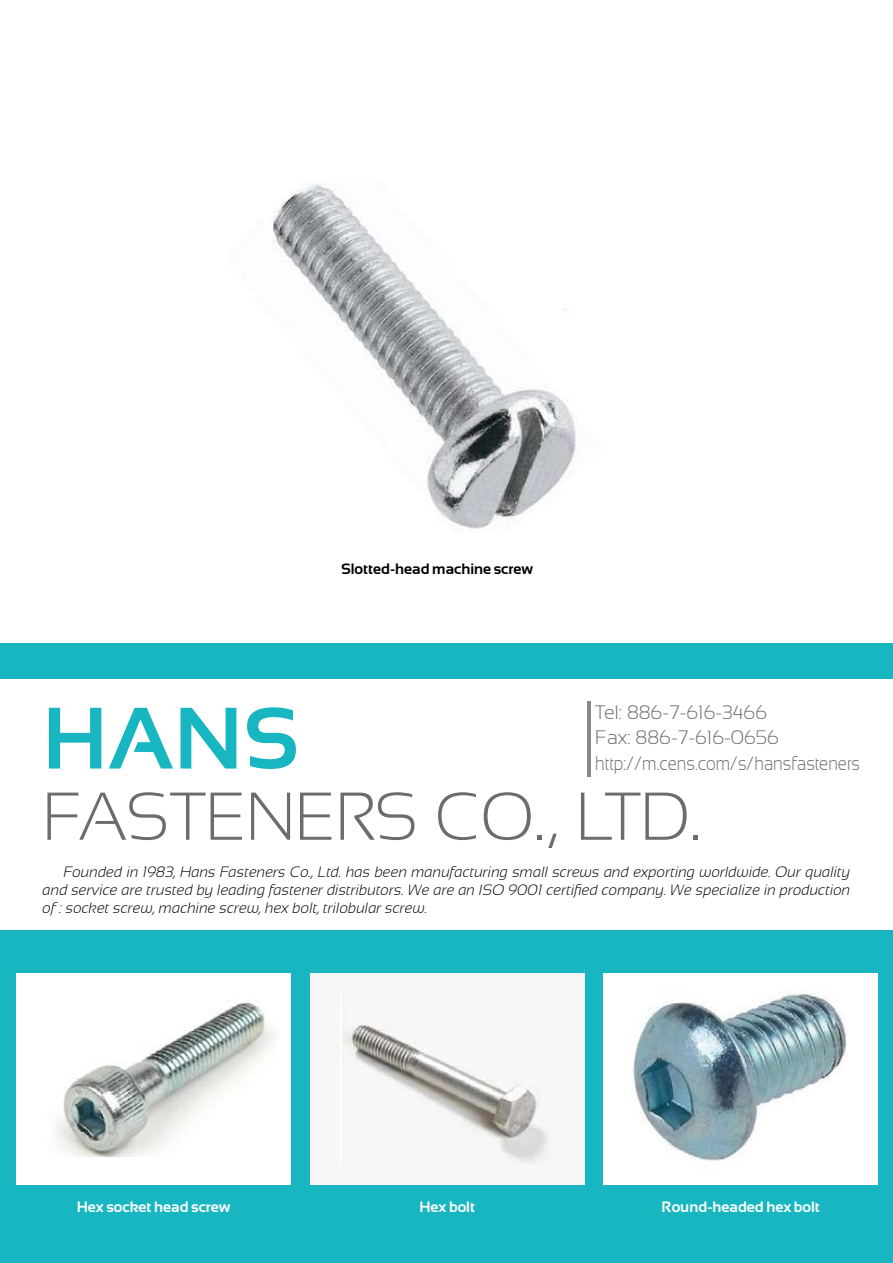
<style>
.page{position:relative;width:893px;height:1263px;background:#fff}
.page>*{position:absolute;margin:0;border:0;box-sizing:border-box;transform-origin:0 0}
.t1{font:700 87px "Sansation";color:#17b6c0}
.t2{font:300 67.5px "Sansation";color:#6d6c6c}
.t3{font:300 19.5px/25.5px "Sansation";color:#6d6c6c}
.t4{font:italic 300 15px/18px "Sansation";color:#000;text-align:justify}
.t5{font:700 15px "Sansation";color:#fff}
.t6{font:700 15px "Sansation";color:#000}
</style>
<div class="page">
<div style="left:0;top:643px;width:893px;height:620px;background:#17b6c0"></div>
<div style="left:0;top:679px;width:893px;height:251px;background:#fff"></div>
<div style="left:17px;top:973px;width:274px;height:212px;background:#fff"></div>
<div style="left:310px;top:973px;width:274px;height:212px;background:#f7f7f7"></div>
<div style="left:604px;top:973px;width:274px;height:212px;background:#fff"></div>
<img style="left:272px;top:181px;width:306px;height:348px">
<img style="left:56px;top:1002px;width:218px;height:154px">
<img style="left:343px;top:1024px;width:203px;height:137px">
<img style="left:632px;top:993px;width:215px;height:168px">
<hr style="left:587px;top:701px;width:3px;height:75px;background:#86888a">
<p class="t6" style="left:341px;top:560px;width:193px">Slotted-head machine screw</p>
<h3 class="t3" style="left:595px;top:699px;width:266px">Tel: 886-7-616-3466<br>Fax: 886-7-616-0656 http://m.cens.com/s/hansfasteners</h3>
<h1 class="t1" style="left:43px;top:690px;width:257px">HANS</h1>
<h2 class="t2" style="left:43px;top:779px;width:660px">FASTENERS CO., LTD.</h2>
<p class="t4" style="left:43px;top:863px;width:809px;text-indent:21px">Founded in 1983, Hans Fasteners Co., Ltd. has been manufacturing small screws and exporting worldwide. Our quality and service are trusted by leading fastener distributors. We are an ISO 9001 certified company. We specialize in production of : socket screw, machine screw, hex bolt, trilobular screw.</p>
<p class="t5" style="left:77px;top:1199px;width:155px">Hex socket head screw</p>
<p class="t5" style="left:419px;top:1199px;width:57px">Hex bolt</p>
<p class="t5" style="left:662px;top:1199px;width:160px">Round-headed hex bolt</p>
</div>
